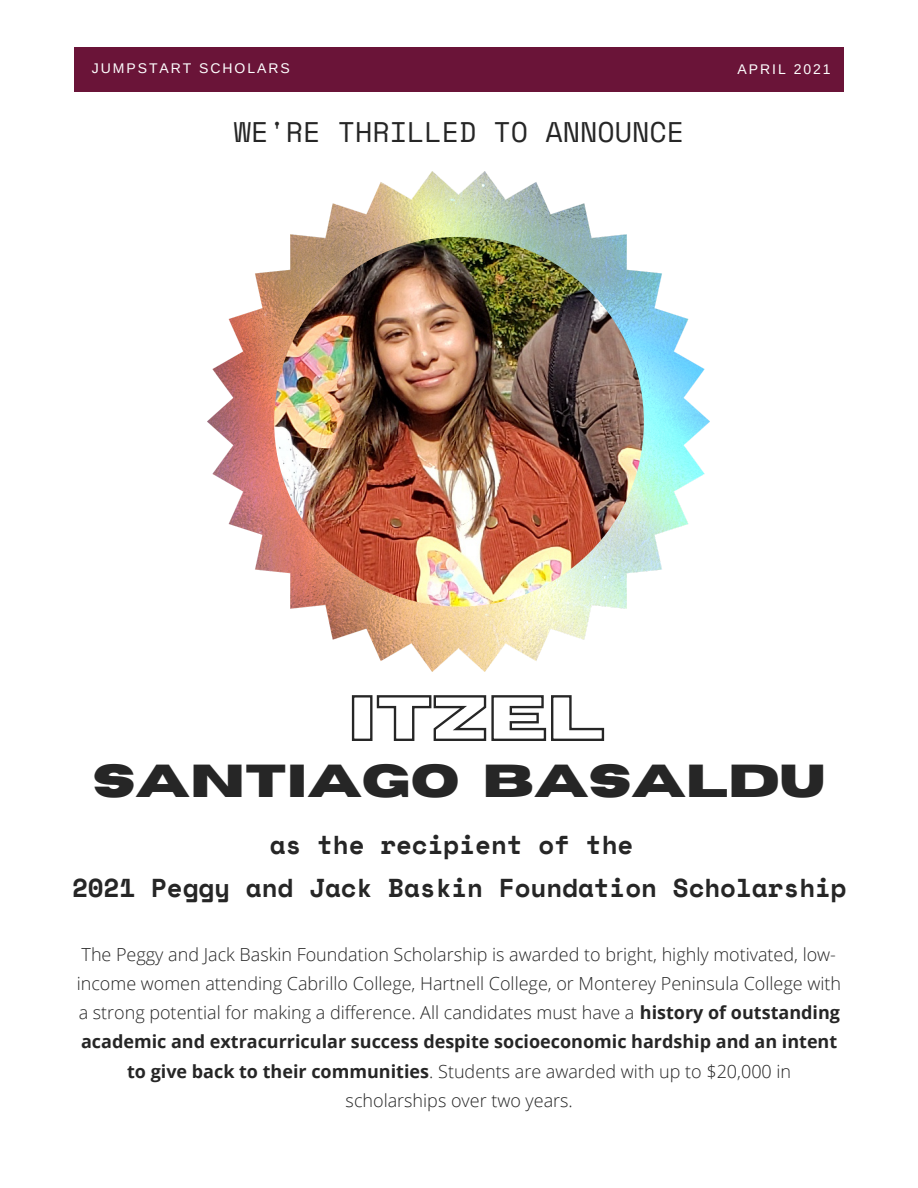
<style>
.page{position:relative;width:918px;height:1188px;background:#fff}
.page>*{position:absolute;margin:0;border:0;box-sizing:border-box;transform-origin:0 0}
.t1{font:700 46.05px "Horizon";color:#262626}
.t2{font:28.35px "Space Mono";color:#262626}
.t3{font:700 25.8px "Space Mono";color:#262626}
.t4{font:300 18px/29.2px "Open Sans";color:#262626;text-align:center}
.t5{font:13.95px "Arimo";letter-spacing:.14em;color:#fefefe}
.s1{font-weight:700}
</style>
<div class="page">
<img style="left:208px;top:172px;width:502px;height:499px">
<img style="left:274px;top:237px;width:370px;height:370px;border-radius:50%">
<svg style="left:351px;top:695px;width:254px;height:46px"></svg>
<div style="left:75px;top:47px;width:769px;height:45px;background:#6a1438"></div>
<p class="t5" style="left:92px;top:61px;width:200px">JUMPSTART SCHOLARS</p>
<p class="t5" style="left:738px;top:62px;width:95px">APRIL 2021</p>
<p class="t2" style="left:234px;top:110px;width:452px">WE'RE THRILLED TO ANNOUNCE</p>
<p class="t1" style="left:93px;top:759px;width:734px">SANTIAGO BASALDU</p>
<p class="t3" style="left:270px;top:825px;width:365px">as the recipient of the</p>
<p class="t3" style="left:72px;top:868px;width:776px">2021 Peggy and Jack Baskin Foundation Scholarship</p>
<p class="t4" style="left:77px;top:939px;width:766px">The Peggy and Jack Baskin Foundation Scholarship is awarded to bright, highly motivated, low&shy;income women attending Cabrillo College, Hartnell College, or Monterey Peninsula College with a strong potential for making a difference. All candidates must have a <span class="s1">history of outstanding academic and extracurricular success despite socioeconomic hardship and an intent to give back to their communities</span>. Students are awarded with up to $20,000 in scholarships over two years.</p>
</div>
